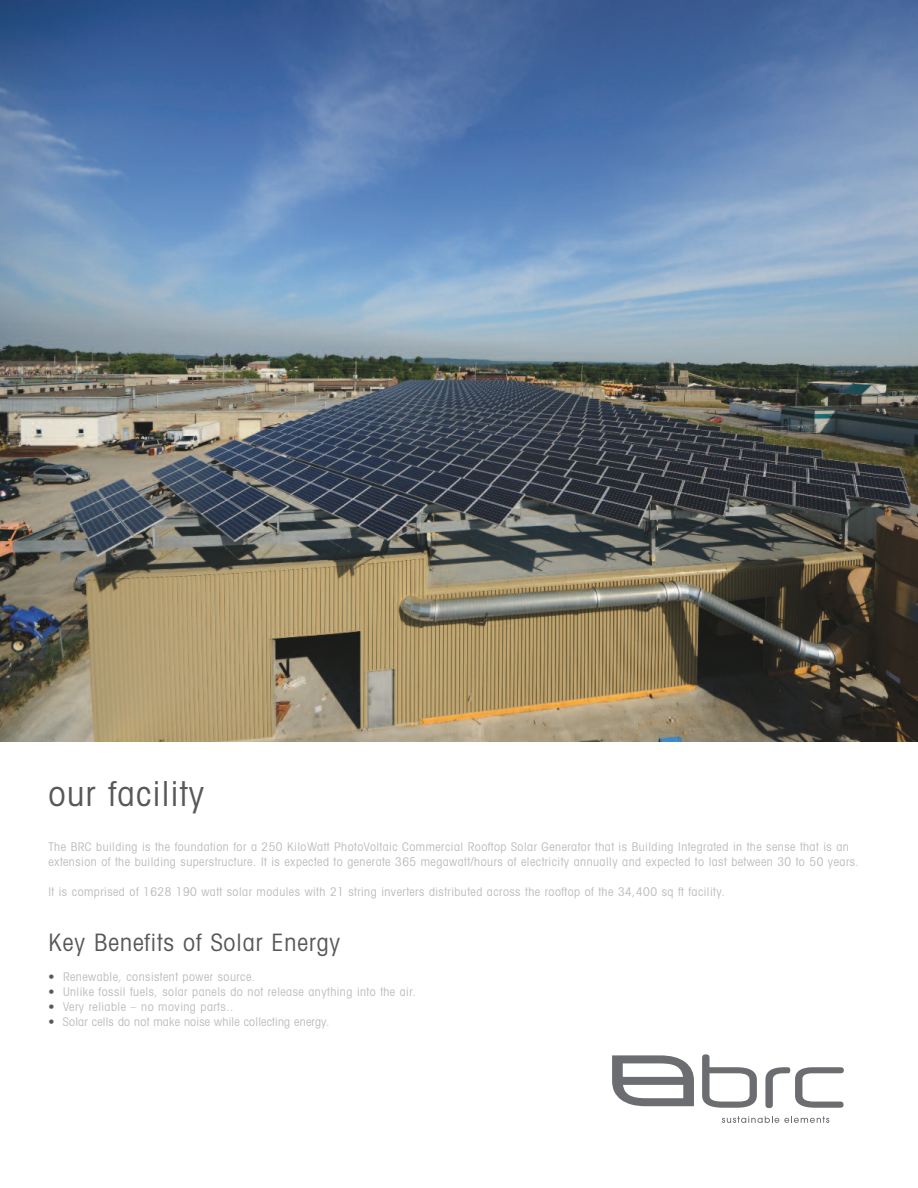
<style>
.page{position:relative;width:918px;height:1188px;background:#fff}
.page>*{position:absolute;margin:0;border:0;box-sizing:border-box;transform-origin:0 0}
.t1{font:condensed 34.5px "Avant Garde";letter-spacing:.04em;color:#57585a}
.t2{font:condensed 24px "Avant Garde";letter-spacing:.04em;color:#57585a}
.t3{font:condensed 12px/15px "Avant Garde";letter-spacing:.04em;color:#bcbdc0}
.t4{font:condensed 12px "Avant Garde";letter-spacing:.015em;color:#bcbdc0}
.s1{color:#57585a}
</style>
<div class="page">
<img style="left:0;top:0;width:918px;height:741px">
<svg style="left:702px;top:1054px;width:55px;height:54px"></svg>
<svg style="left:765px;top:1067px;width:79px;height:41px"></svg>
<svg style="left:612px;top:1055px;width:82px;height:51px"></svg>
<svg style="left:722px;top:1116px;width:107px;height:7px"></svg>
<h1 class="t1" style="left:48px;top:781px;width:157px">our facility</h1>
<p class="t3" style="left:48px;top:840px;width:812px">The BRC building is the foundation for a 250 KiloWatt PhotoVoltaic Commercial Rooftop Solar Generator that is Building Integrated in the sense that is an extension of the building superstructure. It is expected to generate 365 megawatt/hours of electricity annually and expected to last between 30 to 50 years.</p>
<p class="t3" style="left:48px;top:885px;width:678px">It is comprised of 1628 190 watt solar modules with 21 string inverters distributed across the rooftop of the 34,400 sq ft facility.</p>
<h2 class="t2" style="left:48px;top:933px;width:293px">Key Benefits of Solar Energy</h2>
<p class="t3" style="left:48px;top:970px;width:208px"><span class="s1">•</span> Renewable, consistent power source.</p>
<p class="t3" style="left:48px;top:985px;width:369px"><span class="s1">•</span> Unlike fossil fuels, solar panels do not release anything into the air.</p>
<p class="t3" style="left:48px;top:1000px;width:186px"><span class="s1">•</span> Very reliable – no moving parts..</p>
<p class="t4" style="left:48px;top:1017px;width:283px"><span class="s1">•</span> Solar cells do not make noise while collecting energy.</p>
</div>
